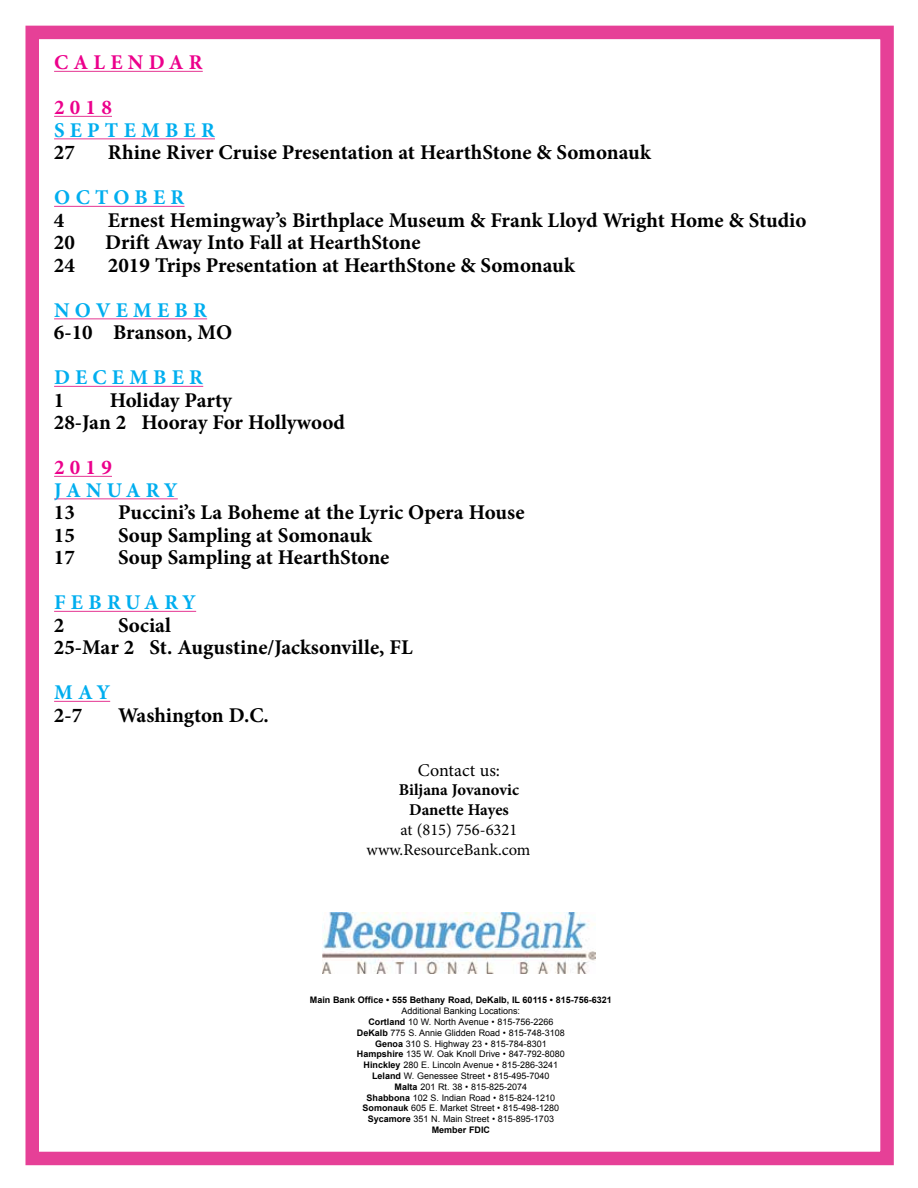
<style>
.page{position:relative;width:918px;height:1188px;background:#fff}
.page>*{position:absolute;margin:0;border:0;box-sizing:border-box;transform-origin:0 0}
.t1{font:700 21px/22.5px "Minion Pro";color:#000}
.t2{font:700 21px "Minion Pro";letter-spacing:.25em;color:#00aeef}
.t3{font:700 21px/45px "Minion Pro";letter-spacing:.25em;color:#ec008c}
.t4{font:700 21px "Minion Pro";letter-spacing:.225em;color:#00aeef}
.t5{font:18px "Minion Pro";color:#000}
.t6{font:16.5px/19.8px "Minion Pro";color:#000}
.t7{font:700 16.5px/19.8px "Minion Pro";letter-spacing:-.005em;color:#000;text-align:center}
.t8{font:9px/10.8px "Arial";color:#000;text-align:center}
.t9{font:700 9px "Arial";color:#000}
.s1{font-weight:700}
</style>
<div class="page">
<img style="left:322px;top:912px;width:274px;height:61px">
<div style="left:25px;top:26px;width:869px;height:1139px;border:14px solid #e64097"></div>
<hr style="left:54px;top:71px;width:149px;height:1px;background:#e64097">
<hr style="left:54px;top:116px;width:58px;height:1px;background:#e64097">
<hr style="left:54px;top:138px;width:161px;height:1px;background:#e64097">
<hr style="left:54px;top:206px;width:131px;height:1px;background:#e64097">
<hr style="left:54px;top:318px;width:153px;height:1px;background:#e64097">
<hr style="left:54px;top:386px;width:149px;height:1px;background:#e64097">
<hr style="left:54px;top:476px;width:58px;height:1px;background:#e64097">
<hr style="left:54px;top:498px;width:124px;height:1px;background:#e64097">
<hr style="left:54px;top:611px;width:142px;height:1px;background:#e64097">
<hr style="left:54px;top:701px;width:56px;height:1px;background:#e64097">
<h1 class="t3" style="left:54px;top:40px;width:150px">CALENDAR<br>2018</h1>
<h1 class="t2" style="left:54px;top:115px;width:162px">SEPTEMBER</h1>
<h1 class="t1" style="left:54px;top:141px;width:22px">27</h1>
<h1 class="t1" style="left:108px;top:141px;width:544px">Rhine River Cruise Presentation at HearthStone &amp; Somonauk</h1>
<h1 class="t2" style="left:54px;top:183px;width:132px">OCTOBER</h1>
<h1 class="t1" style="left:54px;top:209px;width:12px">4</h1>
<h1 class="t1" style="left:108px;top:209px;width:700px">Ernest Hemingway’s Birthplace Museum &amp; Frank Lloyd Wright Home &amp; Studio</h1>
<h1 class="t1" style="left:54px;top:231px;width:22px">20</h1>
<h1 class="t1" style="left:105px;top:231px;width:317px">Drift Away Into Fall at HearthStone</h1>
<h1 class="t1" style="left:54px;top:254px;width:22px">24</h1>
<h1 class="t1" style="left:108px;top:254px;width:468px">2019 Trips Presentation at HearthStone &amp; Somonauk</h1>
<h1 class="t2" style="left:54px;top:295px;width:154px">NOVEMEBR</h1>
<h1 class="t1" style="left:54px;top:321px;width:180px">6-10 Branson, MO</h1>
<h1 class="t2" style="left:54px;top:363px;width:151px">DECEMBER</h1>
<h1 class="t1" style="left:54px;top:388px;width:12px">1</h1>
<h1 class="t1" style="left:54px;top:388px;width:293px;text-indent:56px">Holiday Party<br>28-Jan 2 Hooray For Hollywood</h1>
<h1 class="t3" style="left:54px;top:445px;width:59px">2019</h1>
<h1 class="t4" style="left:54px;top:475px;width:125px">JANUARY</h1>
<h1 class="t1" style="left:54px;top:501px;width:22px">13</h1>
<h1 class="t1" style="left:118px;top:501px;width:408px">Puccini’s La Boheme at the Lyric Opera House</h1>
<h1 class="t1" style="left:54px;top:523px;width:22px">15</h1>
<h1 class="t1" style="left:118px;top:523px;width:256px">Soup Sampling at Somonauk</h1>
<h1 class="t1" style="left:54px;top:546px;width:22px">17</h1>
<h1 class="t1" style="left:118px;top:546px;width:273px">Soup Sampling at HearthStone</h1>
<h1 class="t2" style="left:54px;top:588px;width:143px">FEBRUARY</h1>
<h1 class="t1" style="left:54px;top:613px;width:12px">2</h1>
<h1 class="t1" style="left:54px;top:613px;width:360px;text-indent:64px">Social<br>25-Mar 2 St. Augustine/Jacksonville, FL</h1>
<h1 class="t2" style="left:54px;top:678px;width:57px">MAY</h1>
<h1 class="t1" style="left:54px;top:703px;width:30px">2-7</h1>
<h1 class="t1" style="left:118px;top:703px;width:152px">Washington D.C.</h1>
<h2 class="t5" style="left:418px;top:758px;width:84px">Contact us:</h2>
<h3 class="t7" style="left:399px;top:780px;width:122px">Biljana Jovanovic<br>Danette Hayes</h3>
<h3 class="t6" style="left:367px;top:820px;width:165px;text-indent:34px">at (815) 756-6321 www.ResourceBank.com</h3>
<p class="t9" style="left:310px;top:994px;width:304px">Main Bank Office • 555 Bethany Road, DeKalb, IL 60115 • 815-756-6321</p>
<p class="t8" style="left:357px;top:1006px;width:210px">Additional Banking Locations:<br><span class="s1">Cortland</span> 10 W. North Avenue • 815-756-2266<br><span class="s1">DeKalb</span> 775 S. Annie Glidden Road • 815-748-3108<br><span class="s1">Genoa</span> 310 S. Highway 23 • 815-784-8301<br><span class="s1">Hampshire</span> 135 W. Oak Knoll Drive • 847-792-8080<br><span class="s1">Hinckley</span> 280 E. Lincoln Avenue • 815-286-3241<br><span class="s1">Leland</span> W. Genessee Street • 815-495-7040<br><span class="s1">Malta</span> 201 Rt. 38 • 815-825-2074<br><span class="s1">Shabbona</span> 102 S. Indian Road • 815-824-1210<br><span class="s1">Somonauk</span> 605 E. Market Street • 815-498-1280<br><span class="s1">Sycamore</span> 351 N. Main Street • 815-895-1703<br><span class="s1">Member FDIC</span></p>
</div>
